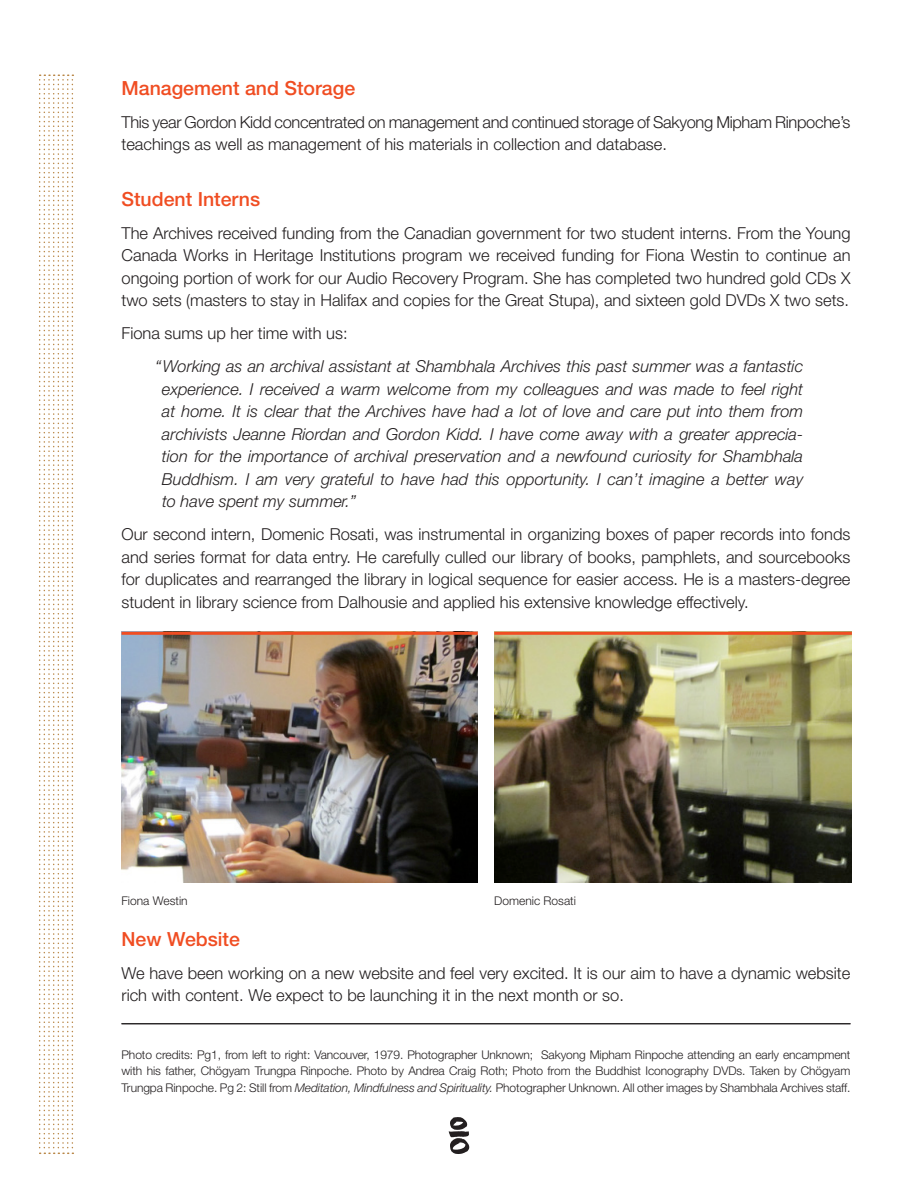
<style>
.page{position:relative;width:918px;height:1188px;background:#fff}
.page>*{position:absolute;margin:0;border:0;box-sizing:border-box;transform-origin:0 0}
.t1{font:500 19.5px "Helvetica Neue LT Std";color:#f04d22}
.t2{font:300 16.5px/22.5px "Helvetica Neue LT Std";color:#231f20;text-align:justify}
.t3{font:italic 300 16.5px/22.5px "Helvetica Neue LT Std";color:#231f20;text-align:justify}
.t4{font:300 16.5px/22.5px "Helvetica Neue LT Std";letter-spacing:-.02em;color:#231f20}
.t5{font:300 12px/16.5px "Helvetica Neue LT Std";letter-spacing:-.005em;color:#231f20;text-align:justify}
.s1{font-style:italic}
</style>
<div class="page">
<img style="left:122px;top:635px;width:356px;height:247px">
<svg style="left:449px;top:1117px;width:21px;height:37px"></svg>
<svg style="left:39px;top:75px;width:34px;height:1079px"></svg>
<hr style="left:122px;top:632px;width:356px;height:3px;background:#f04d22">
<hr style="left:122px;top:1023px;width:728px;height:1px;background:#231f20">
<hr style="left:122px;top:1024px;width:728px;height:1px;background:#231f20">
<img style="left:494px;top:635px;width:358px;height:247px">
<hr style="left:494px;top:632px;width:358px;height:3px;background:#f04d22">
<p class="t1" style="left:122px;top:76px;width:235px">Management and Storage</p>
<p class="t4" style="left:122px;top:110px;width:730px">This year Gordon Kidd concentrated on management and continued storage of Sakyong Mipham Rinpoche’s teachings as well as management of his materials in collection and database.</p>
<p class="t1" style="left:122px;top:187px;width:140px">Student Interns</p>
<p class="t2" style="left:122px;top:221px;width:731px">The Archives received funding from the Canadian government for two student interns. From the Young Canada Works in Heritage Institutions program we received funding for Fiona Westin to continue an ongoing portion of work for our Audio Recovery Program. She has completed two hundred gold CDs X two sets (masters to stay in Halifax and copies for the Great Stupa), and sixteen gold DVDs X two sets.</p>
<p class="t2" style="left:122px;top:322px;width:228px">Fiona sums up her time with us:</p>
<p class="t3" style="left:162px;top:355px;width:643px;text-indent:-7px">“Working as an archival assistant at Shambhala Archives this past summer was a fantastic experience. I received a warm welcome from my colleagues and was made to feel right at home. It is clear that the Archives have had a lot of love and care put into them from archivists Jeanne Riordan and Gordon Kidd. I have come away with a greater apprecia&shy;tion for the importance of archival preservation and a newfound curiosity for Shambhala Buddhism. I am very grateful to have had this opportunity. I can’t imagine a better way to have spent my summer.”</p>
<p class="t2" style="left:121px;top:523px;width:731px">Our second intern, Domenic Rosati, was instrumental in organizing boxes of paper records into fonds and series format for data entry. He carefully culled our library of books, pamphlets, and sourcebooks for duplicates and rearranged the library in logical sequence for easier access. He is a masters-degree student in library science from Dalhousie and applied his extensive knowledge effectively.</p>
<p class="t5" style="left:122px;top:892px;width:68px">Fiona Westin</p>
<p class="t5" style="left:494px;top:892px;width:83px">Domenic Rosati</p>
<p class="t1" style="left:122px;top:927px;width:120px">New Website</p>
<p class="t2" style="left:122px;top:961px;width:730px">We have been working on a new website and feel very excited. It is our aim to have a dynamic website rich with content. We expect to be launching it in the next month or so.</p>
<p class="t5" style="left:122px;top:1046px;width:731px">Photo credits: Pg1, from left to right: Vancouver, 1979. Photographer Unknown; Sakyong Mipham Rinpoche attending an early encampment with his father, Chögyam Trungpa Rinpoche. Photo by Andrea Craig Roth; Photo from the Buddhist Iconography DVDs. Taken by Chögyam Trungpa Rinpoche. Pg 2: Still from <span class="s1">Meditation, Mindfulness and Spirituality.</span> Photographer Unknown. All other images by Shambhala Archives staff.</p>
</div>
